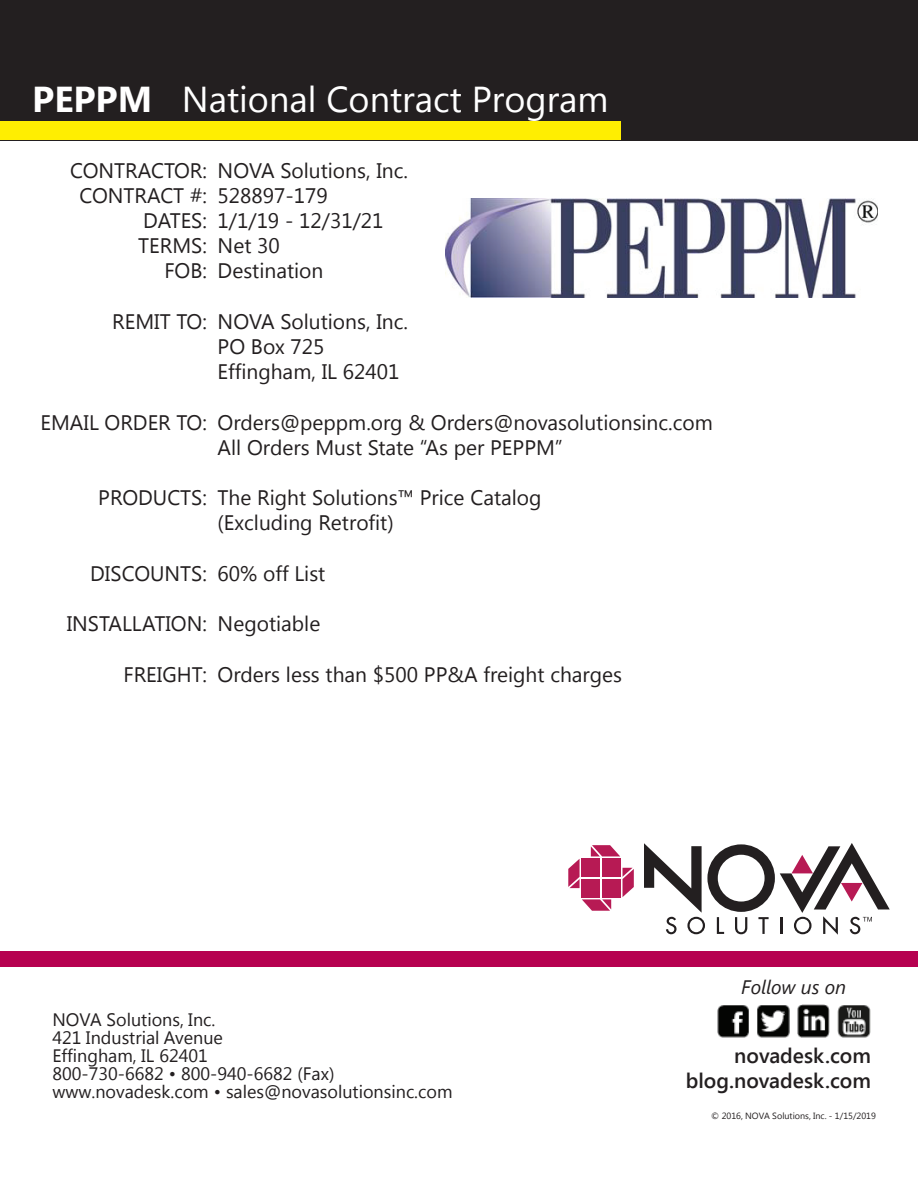
<style>
.page{position:relative;width:918px;height:1188px;background:#fff}
.page>*{position:absolute;margin:0;border:0;box-sizing:border-box;transform-origin:0 0}
.t1{font:36px "Segoe UI";color:#fff}
.t2{font:21px/25.2px "Segoe UI";color:#231f20}
.t3{font:600 21px/25.2px "Segoe UI";color:#231f20;text-align:right}
.t4{font:italic 19.5px "Segoe UI";color:#231f20}
.t5{font:18px/18px "Segoe UI";color:#231f20}
.t6{font:9px "Segoe UI";color:#231f20}
.s1{font-weight:700}
</style>
<div class="page">
<div style="left:1px;top:952px;width:917px;height:15px;background:#b60150"></div>
<div style="left:0;top:0;width:918px;height:140px;background:#231f20"></div>
<div style="left:0;top:121px;width:621px;height:19px;background:#ffee01"></div>
<img style="left:717px;top:1005px;width:32px;height:33px">
<img style="left:797px;top:1005px;width:33px;height:33px">
<img style="left:757px;top:1005px;width:33px;height:33px">
<img style="left:837px;top:1005px;width:34px;height:33px">
<div style="left:582px;top:859px;width:18px;height:18px;background:#b71a54"></div>
<div style="left:602px;top:859px;width:18px;height:18px;background:#b71a54"></div>
<div style="left:602px;top:879px;width:18px;height:18px;background:#b71a54"></div>
<div style="left:582px;top:879px;width:18px;height:18px;background:#b71a54"></div>
<svg style="left:591px;top:845px;width:29px;height:11px"></svg>
<svg style="left:582px;top:899px;width:29px;height:12px"></svg>
<svg style="left:623px;top:868px;width:11px;height:29px"></svg>
<svg style="left:568px;top:859px;width:12px;height:29px"></svg>
<svg style="left:644px;top:843px;width:246px;height:92px"></svg>
<img style="left:446px;top:198px;width:432px;height:100px">
<h1 class="t1" style="left:32px;top:74px;width:578px"><span class="s1">PEPPM</span> National Contract Program</h1>
<p class="t2" style="left:70px;top:157px;width:138px;text-align:right">CONTRACTOR:<br>CONTRACT #:<br>DATES:<br>TERMS:<br>FOB:</p>
<p class="t2" style="left:112px;top:308px;width:96px">REMIT TO:</p>
<p class="t2" style="left:40px;top:409px;width:168px">EMAIL ORDER TO:</p>
<p class="t2" style="left:98px;top:484px;width:110px">PRODUCTS:</p>
<p class="t2" style="left:90px;top:560px;width:118px">DISCOUNTS:</p>
<p class="t2" style="left:67px;top:610px;width:142px">INSTALLATION:</p>
<p class="t2" style="left:123px;top:661px;width:85px">FREIGHT:</p>
<p class="t2" style="left:218px;top:157px;width:192px">NOVA Solutions, Inc.<br>528897-179<br>1/1/19 - 12/31/21<br>Net 30<br>Destination</p>
<p class="t2" style="left:218px;top:308px;width:192px">NOVA Solutions, Inc.<br>PO Box 725<br>Effingham, IL 62401</p>
<p class="t2" style="left:218px;top:409px;width:497px">Orders@peppm.org &amp; Orders@novasolutionsinc.com<br>All Orders Must State “As per PEPPM”</p>
<p class="t2" style="left:218px;top:484px;width:325px">The Right Solutions™ Price Catalog (Excluding Retrofit)</p>
<p class="t2" style="left:218px;top:560px;width:109px">60% off List</p>
<p class="t2" style="left:218px;top:610px;width:104px">Negotiable</p>
<p class="t2" style="left:218px;top:661px;width:406px">Orders less than $500 PP&amp;A freight charges</p>
<p class="t4" style="left:741px;top:974px;width:107px">Follow us on</p>
<p class="t5" style="left:52px;top:1010px;width:402px">NOVA Solutions, Inc.<br>421 Industrial Avenue<br>Effingham, IL 62401<br>800-730-6682 • 800-940-6682 (Fax) www.novadesk.com • sales@novasolutionsinc.com</p>
<p class="t3" style="left:686px;top:1042px;width:187px">novadesk.com blog.novadesk.com</p>
<p class="t6" style="left:711px;top:1110px;width:166px">© 2016, NOVA Solutions, Inc. - 1/15/2019</p>
</div>
